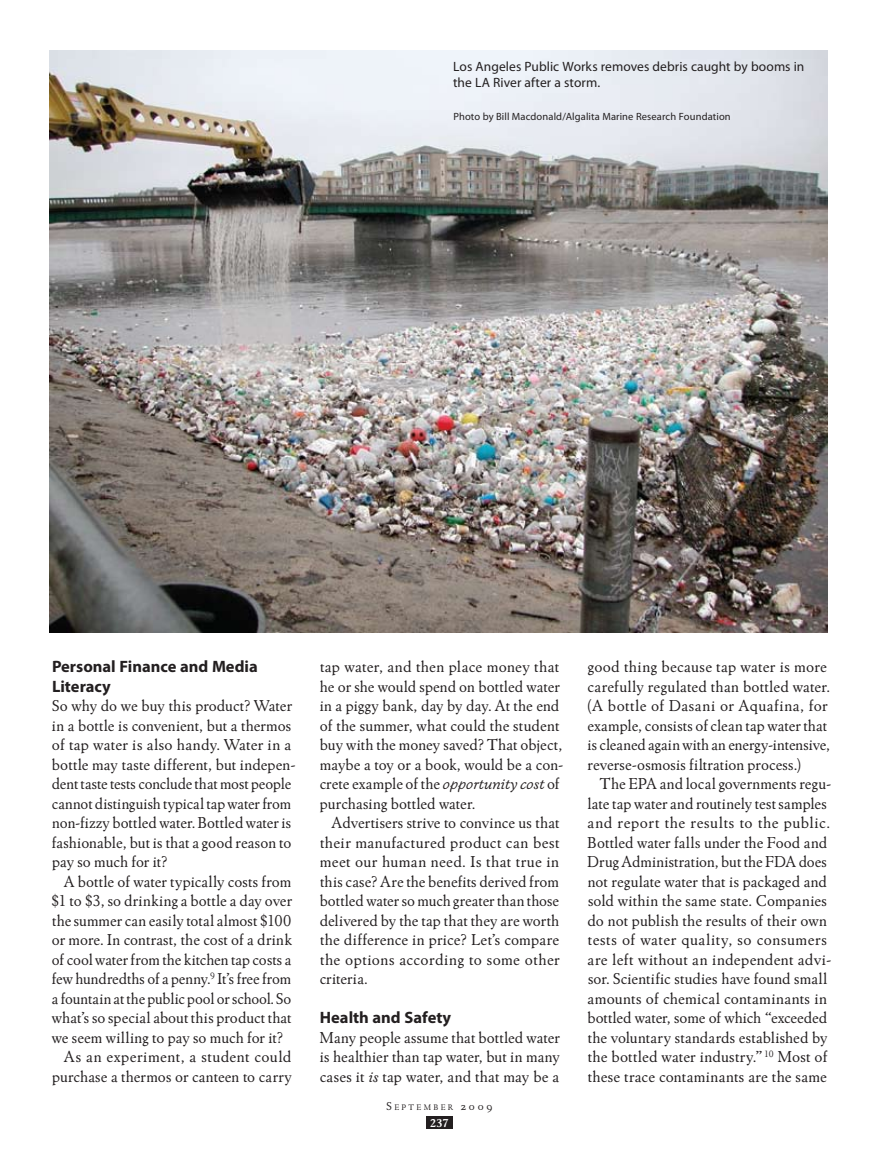
<style>
.page{position:relative;width:878px;height:1161px;background:#fff}
.page>*{position:absolute;margin:0;border:0;box-sizing:border-box;transform-origin:0 0}
.t1{font:16.5px/19.5px "Winchester New ITC";letter-spacing:.005em;color:#231f20}
.t2{font:700 16.5px/19.5px "Myriad Pro";color:#231f20}
.t3{font:16.5px "Winchester New ITC";letter-spacing:.025em;color:#231f20}
.t4{font:13.5px/16.5px "Myriad Pro";letter-spacing:.005em;color:#231f20}
.t5{font:700 12px "Winchester New ITC";color:#fff}
.t6{font:10.5px "Myriad Pro";letter-spacing:.01em;color:#231f20}
.t7{font:8.4px "Winchester New ITC Book OS";letter-spacing:.285em;color:#231f20}
.s1{font-style:italic}
.s2{font-size:12px}
</style>
<div class="page">
<div style="left:426px;top:1117px;width:26px;height:12px;background:#231f20"></div>
<img style="left:50px;top:50px;width:777px;height:583px">
<p class="t4" style="left:453px;top:58px;width:353px">Los Angeles Public Works removes debris caught by booms in the LA River after a storm.</p>
<p class="t6" style="left:453px;top:111px;width:279px">Photo by Bill Macdonald/Algalita Marine Research Foundation</p>
<p class="t2" style="left:52px;top:657px;width:207px">Personal Finance and Media<br>Literacy</p>
<p class="t1" style="left:52px;top:696px;width:245px">So why do we buy this product? Water in a bottle is convenient, but a thermos of tap water is also handy. Water in a bottle may taste different, but indepen&shy;dent taste tests conclude that most people cannot distinguish typical tap water from non-fizzy bottled water. Bottled water is fashionable, but is that a good reason to pay so much for it?</p>
<p class="t1" style="left:64px;top:871px;width:229px">A bottle of water typically costs from</p>
<p class="t1" style="left:51px;top:891px;width:242px">$1 to $3, so drinking a bottle a day over</p>
<p class="t1" style="left:52px;top:910px;width:240px">the summer can easily total almost $100</p>
<p class="t1" style="left:52px;top:930px;width:241px">or more. In contrast, the cost of a drink</p>
<p class="t1" style="left:52px;top:949px;width:241px">of cool water from the kitchen tap costs a</p>
<p class="t1" style="left:52px;top:969px;width:241px">few hundredths of a penny.<sup>9</sup> It’s free from</p>
<p class="t1" style="left:52px;top:988px;width:241px">a fountain at the public pool or school. So</p>
<p class="t1" style="left:52px;top:1008px;width:241px">what’s so special about this product that</p>
<p class="t1" style="left:52px;top:1027px;width:233px">we seem willing to pay so much for it?</p>
<p class="t3" style="left:64px;top:1047px;width:229px">As an experiment, a student could</p>
<p class="t1" style="left:52px;top:1066px;width:241px">purchase a thermos or canteen to carry</p>
<p class="t1" style="left:320px;top:657px;width:245px">tap water, and then place money that he or she would spend on bottled water in a piggy bank, day by day. At the end of the summer, what could the student buy with the money saved? That object, maybe a toy or a book, would be a con&shy;crete example of the <span class="s1">opportunity cost</span> of purchasing bottled water.</p>
<p class="t1" style="left:320px;top:813px;width:242px;text-align:justify;text-indent:12px">Advertisers strive to convince us that their manufactured product can best meet our human need. Is that true in this case? Are the benefits derived from bottled water so much greater than those delivered by the tap that they are worth the difference in price? Let’s compare the options according to some other criteria.</p>
<p class="t2" style="left:320px;top:1008px;width:133px">Health and Safety</p>
<p class="t1" style="left:319px;top:1027px;width:242px;text-align:justify">Many people assume that bottled water is healthier than tap water, but in many cases it <span class="s1">is</span> tap water, and that may be a</p>
<p class="t7" style="left:386px;top:1102px;width:107px"><span class="s2">S</span>EPTEMBER <span class="s2">2009</span></p>
<p class="t5" style="left:430px;top:1115px;width:20px">237</p>
<p class="t1" style="left:587px;top:657px;width:244px">good thing because tap water is more carefully regulated than bottled water. (A bottle of Dasani or Aquafina, for example, consists of clean tap water that is cleaned again with an energy-intensive, reverse-osmosis filtration process.)</p>
<p class="t1" style="left:587px;top:774px;width:246px;text-indent:13px">The EPA and local governments regu&shy;late tap water and routinely test samples and report the results to the public.<br>Bottled water falls under the Food and Drug Administration, but the FDA does not regulate water that is packaged and sold within the same state. Companies do not publish the results of their own tests of water quality, so consumers are left without an independent advi&shy;sor. Scientific studies have found small amounts of chemical contaminants in bottled water, some of which “exceeded the voluntary standards established by the bottled water industry.” <sup>10</sup> Most of these trace contaminants are the same</p>
</div>
